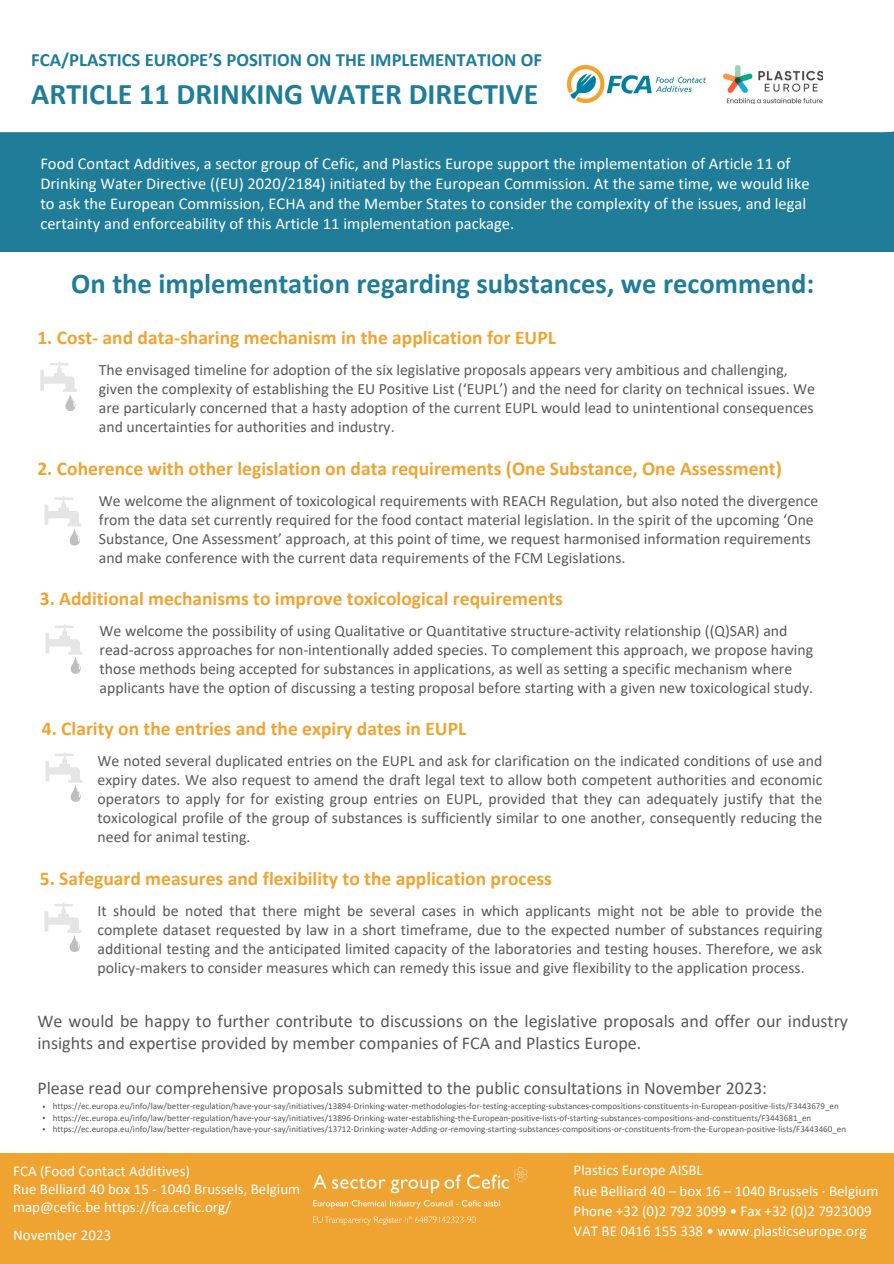
<style>
.page{position:relative;width:894px;height:1264px;background:#fff}
.page>*{position:absolute;margin:0;border:0;box-sizing:border-box;transform-origin:0 0}
.t1{font:700 30px "Calibri";color:#1f7d99}
.t2{font:700 28.5px "Calibri";color:#1f7d99}
.t3{font:700 19.5px "Calibri";color:#efa432}
.t4{font:700 18.75px "Calibri";color:#1f7d99}
.t5{font:18px/22.5px "Calibri";color:#595959}
.t6{font:16.5px/20.2px "Calibri";color:#fff}
.t7{font:15.75px/19.2px "Calibri";color:#595959}
.t8{font:15px/18px "Calibri";color:#fff}
.t9{font:9px "Calibri";color:#595959}
</style>
<div class="page">
<svg style="left:44px;top:496px;width:37px;height:49px"></svg>
<svg style="left:40px;top:362px;width:37px;height:49px"></svg>
<svg style="left:45px;top:624px;width:37px;height:49px"></svg>
<svg style="left:45px;top:752px;width:37px;height:49px"></svg>
<svg style="left:44px;top:903px;width:37px;height:49px"></svg>
<div style="left:0;top:31px;width:893px;height:221px;background:#1f7d99"></div>
<div style="left:0;top:31px;width:893px;height:102px;background:#fff"></div>
<img style="left:723px;top:66px;width:99px;height:38px">
<div style="left:0;top:1153px;width:893px;height:110px;background:#efa432"></div>
<img style="left:313px;top:1167px;width:215px;height:58px">
<img style="left:567px;top:66px;width:138px;height:37px">
<p class="t4" style="left:31px;top:51px;width:512px">FCA/PLASTICS EUROPE’S POSITION ON THE IMPLEMENTATION OF</p>
<p class="t1" style="left:31px;top:81px;width:508px">ARTICLE 11 DRINKING WATER DIRECTIVE</p>
<p class="t6" style="left:40px;top:154px;width:770px">Food Contact Additives, a sector group of Cefic, and Plastics Europe support the implementation of Article 11 of Drinking Water Directive ((EU) 2020/2184) initiated by the European Commission. At the same time, we would like to ask the European Commission, ECHA and the Member States to consider the complexity of the issues, and legal certainty and enforceability of this Article 11 implementation package.</p>
<p class="t2" style="left:71px;top:271px;width:744px">On the implementation regarding substances, we recommend:</p>
<p class="t3" style="left:37px;top:329px;width:520px">1. Cost- and data-sharing mechanism in the application for EUPL</p>
<p class="t7" style="left:99px;top:361px;width:717px">The envisaged timeline for adoption of the six legislative proposals appears very ambitious and challenging, given the complexity of establishing the EU Positive List (‘EUPL’) and the need for clarity on technical issues. We are particularly concerned that a hasty adoption of the current EUPL would lead to unintentional consequences and uncertainties for authorities and industry.</p>
<p class="t3" style="left:37px;top:460px;width:745px">2. Coherence with other legislation on data requirements (One Substance, One Assessment)</p>
<p class="t7" style="left:99px;top:492px;width:720px">We welcome the alignment of toxicological requirements with REACH Regulation, but also noted the divergence from the data set currently required for the food contact material legislation. In the spirit of the upcoming ‘One Substance, One Assessment’ approach, at this point of time, we request harmonised information requirements and make conference with the current data requirements of the FCM Legislations.</p>
<p class="t3" style="left:40px;top:590px;width:524px">3. Additional mechanisms to improve toxicological requirements</p>
<p class="t7" style="left:99px;top:622px;width:715px">We welcome the possibility of using Qualitative or Quantitative structure-activity relationship ((Q)SAR) and read-across approaches for non-intentionally added species. To complement this approach, we propose having those methods being accepted for substances in applications, as well as setting a specific mechanism where applicants have the option of discussing a testing proposal before starting with a given new toxicological study.</p>
<p class="t3" style="left:42px;top:720px;width:426px">4. Clarity on the entries and the expiry dates in EUPL</p>
<p class="t7" style="left:98px;top:752px;width:726px;text-align:justify">We noted several duplicated entries on the EUPL and ask for clarification on the indicated conditions of use and expiry dates. We also request to amend the draft legal text to allow both competent authorities and economic operators to apply for for existing group entries on EUPL, provided that they can adequately justify that the toxicological profile of the group of substances is sufficiently similar to one another, consequently reducing the need for animal testing.</p>
<p class="t3" style="left:40px;top:870px;width:513px">5. Safeguard measures and flexibility to the application process</p>
<p class="t7" style="left:98px;top:902px;width:726px;text-align:justify">It should be noted that there might be several cases in which applicants might not be able to provide the complete dataset requested by law in a short timeframe, due to the expected number of substances requiring additional testing and the anticipated limited capacity of the laboratories and testing houses. Therefore, we ask policy-makers to consider measures which can remedy this issue and give flexibility to the application process.</p>
<p class="t5" style="left:37px;top:1011px;width:812px">We would be happy to further contribute to discussions on the legislative proposals and offer our industry insights and expertise provided by member companies of FCA and Plastics Europe.</p>
<p class="t5" style="left:37px;top:1078px;width:731px">Please read our comprehensive proposals submitted to the public consultations in November 2023:</p>
<p class="t9" style="left:53px;top:1102px;width:787px">https://ec.europa.eu/info/law/better-regulation/have-your-say/initiatives/13894-Drinking-water-methodologies-for-testing-accepting-substances-compositions-constituents-in-European-positive-lists/F3443679_en</p>
<p class="t9" style="left:53px;top:1113px;width:759px">https://ec.europa.eu/info/law/better-regulation/have-your-say/initiatives/13896-Drinking-water-establishing-the-European-positive-lists-of-starting-substances-compositions-and-constituents/F3443681_en</p>
<p class="t9" style="left:53px;top:1125px;width:794px">https://ec.europa.eu/info/law/better-regulation/have-your-say/initiatives/13712-Drinking-water-Adding-or-removing-starting-substances-compositions-or-constituents-from-the-European-positive-lists/F3443460_en</p>
<p class="t8" style="left:13px;top:1162px;width:178px">FCA (Food Contact Additives)</p>
<p class="t8" style="left:13px;top:1180px;width:288px">Rue Belliard 40 box 15 - 1040 Brussels, Belgium map@cefic.be https://fca.cefic.org/</p>
<p class="t8" style="left:13px;top:1227px;width:100px">November 2023</p>
<p class="t8" style="left:573px;top:1162px;width:131px">Plastics Europe AISBL</p>
<p class="t8" style="left:573px;top:1182px;width:306px">Rue Belliard 40 – box 16 – 1040 Brussels ∙ Belgium</p>
<p class="t8" style="left:573px;top:1203px;width:299px">Phone +32 (0)2 792 3099 • Fax +32 (0)2 7923009</p>
<p class="t8" style="left:573px;top:1223px;width:294px">VAT BE 0416 155 338 • www.plasticseurope.org</p>
</div>
